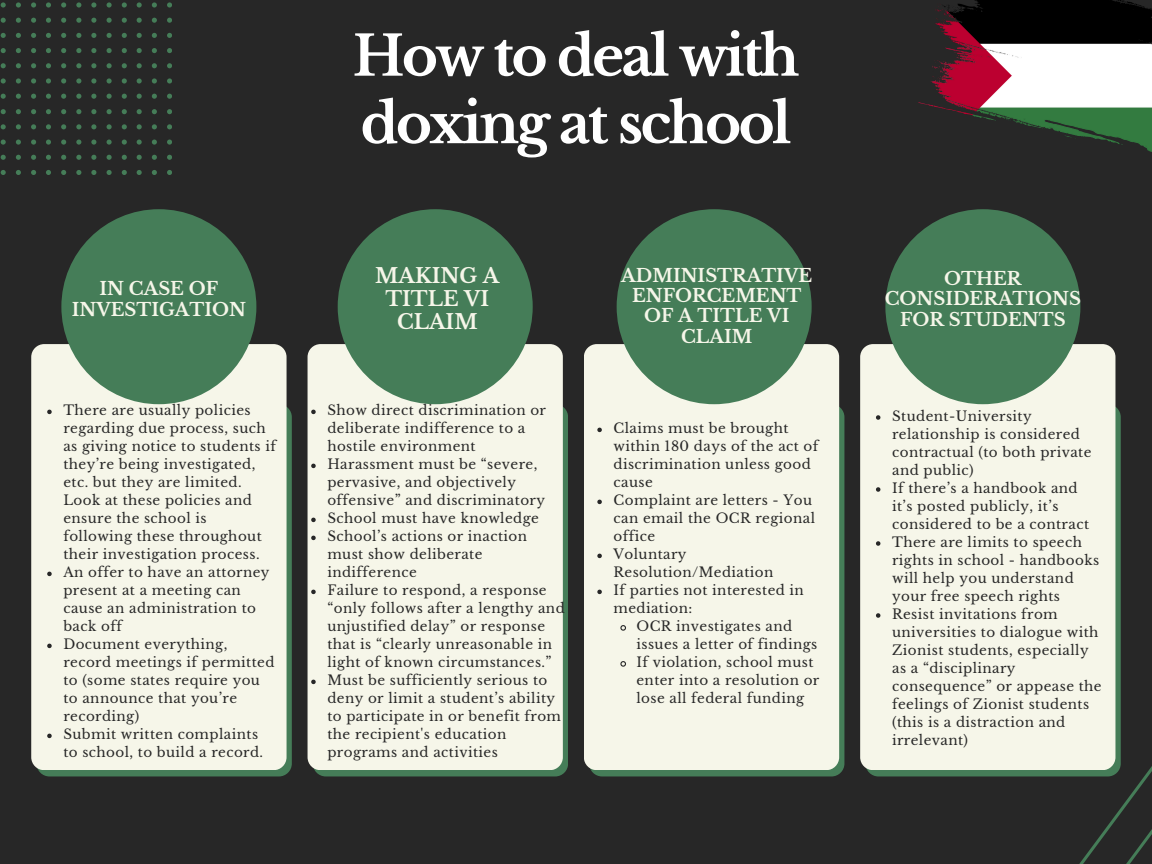
<style>
.page{position:relative;width:1152px;height:864px;background:#272727}
.page>*{position:absolute;margin:0;border:0;box-sizing:border-box;transform-origin:0 0}
.t1{font:700 55.05px "Libre Baskerville";letter-spacing:-.05em;color:#fff}
.t2{font:700 20.4px/23px "Libre Baskerville";color:#f6f6e9;text-align:center}
.t3{font:700 18px/20.2px "Libre Baskerville";color:#f6f6e9;text-align:center}
.t4{font:13.5px/18px "Libre Baskerville";letter-spacing:.03em;color:#272727}
</style>
<div class="page">
<div style="left:37px;top:404px;width:255px;height:372px;background:#457d58;border-radius:13px"></div>
<div style="left:313px;top:404px;width:255px;height:372px;background:#457d58;border-radius:13px"></div>
<div style="left:31px;top:344px;width:256px;height:426px;background:#f6f6e9;border-radius:13px"></div>
<div style="left:308px;top:344px;width:255px;height:426px;background:#f6f6e9;border-radius:13px"></div>
<div style="left:61px;top:209px;width:195px;height:195px;background:#457d58;border-radius:50%"></div>
<div style="left:338px;top:209px;width:195px;height:195px;background:#457d58;border-radius:50%"></div>
<div style="left:589px;top:404px;width:255px;height:372px;background:#457d58;border-radius:13px"></div>
<div style="left:584px;top:344px;width:255px;height:426px;background:#f6f6e9;border-radius:13px"></div>
<div style="left:617px;top:209px;width:195px;height:195px;background:#457d58;border-radius:50%"></div>
<div style="left:865px;top:404px;width:256px;height:372px;background:#457d58;border-radius:13px"></div>
<div style="left:860px;top:344px;width:255px;height:426px;background:#f6f6e9;border-radius:13px"></div>
<div style="left:885px;top:209px;width:195px;height:195px;background:#457d58;border-radius:50%"></div>
<svg style="left:47px;top:410px;width:5px;height:4px"></svg>
<svg style="left:47px;top:572px;width:5px;height:4px"></svg>
<svg style="left:47px;top:644px;width:5px;height:4px"></svg>
<svg style="left:47px;top:734px;width:5px;height:4px"></svg>
<svg style="left:311px;top:410px;width:5px;height:4px"></svg>
<svg style="left:311px;top:464px;width:5px;height:4px"></svg>
<svg style="left:311px;top:518px;width:5px;height:4px"></svg>
<svg style="left:311px;top:536px;width:5px;height:4px"></svg>
<svg style="left:311px;top:590px;width:5px;height:4px"></svg>
<svg style="left:311px;top:680px;width:5px;height:4px"></svg>
<svg style="left:597px;top:428px;width:5px;height:4px"></svg>
<svg style="left:597px;top:500px;width:5px;height:4px"></svg>
<svg style="left:597px;top:554px;width:5px;height:4px"></svg>
<svg style="left:597px;top:590px;width:5px;height:4px"></svg>
<svg style="left:620px;top:625px;width:6px;height:6px"></svg>
<svg style="left:620px;top:661px;width:6px;height:6px"></svg>
<svg style="left:876px;top:415px;width:4px;height:5px"></svg>
<svg style="left:876px;top:487px;width:4px;height:5px"></svg>
<svg style="left:876px;top:541px;width:4px;height:5px"></svg>
<svg style="left:876px;top:613px;width:4px;height:5px"></svg>
<svg style="left:1px;top:2px;width:171px;height:173px"></svg>
<svg style="left:1047px;top:749px;width:105px;height:115px"></svg>
<img style="left:919px;top:0;width:233px;height:152px">
<p class="t3" style="left:72px;top:279px;width:176px">IN CASE OF<br>INVESTIGATION</p>
<p class="t4" style="left:63px;top:402px;width:214px">There are usually policies regarding due process, such as giving notice to students if they’re being investigated, etc. but they are limited.<br>Look at these policies and ensure the school is following these throughout their investigation process.</p>
<p class="t4" style="left:63px;top:564px;width:208px">An offer to have an attorney present at a meeting can cause an administration to back off</p>
<p class="t4" style="left:63px;top:636px;width:213px">Document everything, record meetings if permitted to (some states require you to announce that you’re recording)</p>
<p class="t4" style="left:63px;top:726px;width:201px">Submit written complaints to school, to build a record.</p>
<p class="t1" style="left:353px;top:22px;width:448px">How to deal with</p>
<p class="t1" style="left:360px;top:90px;width:433px">doxing at school</p>
<p class="t2" style="left:375px;top:265px;width:126px">MAKING A<br>TITLE VI<br>CLAIM</p>
<p class="t3" style="left:621px;top:266px;width:192px">ADMINISTRATIVE<br>ENFORCEMENT<br>OF A TITLE VI<br>CLAIM</p>
<p class="t3" style="left:885px;top:269px;width:198px">OTHER<br>CONSIDERATIONS<br>FOR STUDENTS</p>
<p class="t4" style="left:327px;top:402px;width:220px">Show direct discrimination or deliberate indifference to a hostile environment</p>
<p class="t4" style="left:327px;top:456px;width:219px">Harassment must be “severe, pervasive, and objectively offensive” and discriminatory</p>
<p class="t4" style="left:327px;top:510px;width:213px">School must have knowledge</p>
<p class="t4" style="left:327px;top:528px;width:201px">School’s actions or inaction must show deliberate indifference</p>
<p class="t4" style="left:327px;top:582px;width:239px">Failure to respond, a response “only follows after a lengthy and unjustified delay” or response that is “clearly unreasonable in light of known circumstances.”</p>
<p class="t4" style="left:327px;top:672px;width:235px">Must be sufficiently serious to deny or limit a student’s ability to participate in or benefit from the recipient's education programs and activities</p>
<p class="t4" style="left:614px;top:420px;width:206px">Claims must be brought within 180 days of the act of discrimination unless good cause</p>
<p class="t4" style="left:614px;top:492px;width:203px">Complaint are letters - You can email the OCR regional office</p>
<p class="t4" style="left:614px;top:546px;width:161px">Voluntary<br>Resolution/Mediation</p>
<p class="t4" style="left:614px;top:582px;width:192px">If parties not interested in mediation:</p>
<p class="t4" style="left:636px;top:618px;width:182px">OCR investigates and issues a letter of findings</p>
<p class="t4" style="left:636px;top:654px;width:184px">If violation, school must enter into a resolution or lose all federal funding</p>
<p class="t4" style="left:892px;top:407px;width:201px">Student-University relationship is considered contractual (to both private and public)</p>
<p class="t4" style="left:892px;top:479px;width:198px">If there’s a handbook and it’s posted publicly, it’s considered to be a contract</p>
<p class="t4" style="left:892px;top:533px;width:209px">There are limits to speech rights in school - handbooks will help you understand your free speech rights</p>
<p class="t4" style="left:892px;top:605px;width:211px">Resist invitations from universities to dialogue with<br>Zionist students, especially as a “disciplinary consequence” or appease the feelings of Zionist students (this is a distraction and irrelevant)</p>
</div>
